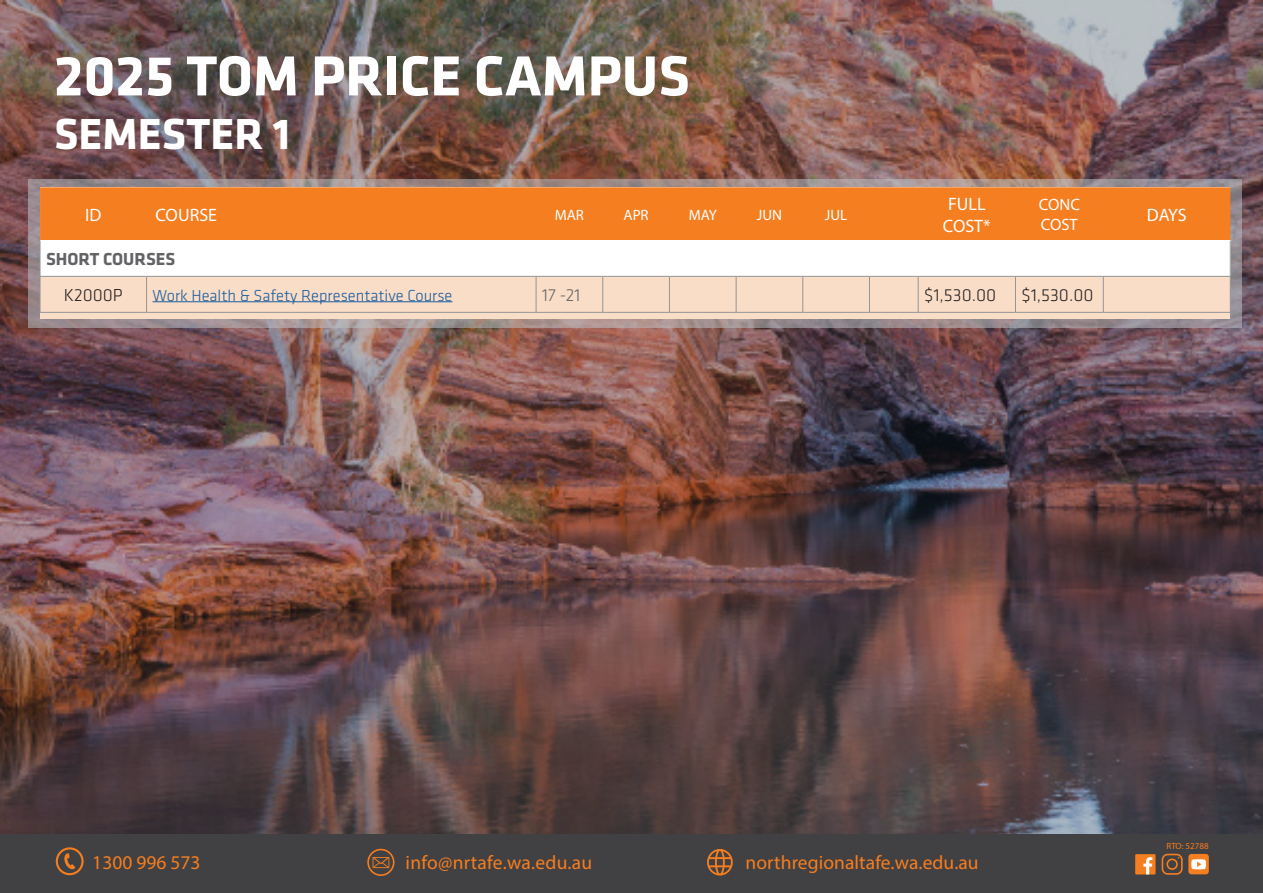
<style>
.page{position:relative;width:1263px;height:893px;background:#fff}
.page>*{position:absolute;margin:0;border:0;box-sizing:border-box;transform-origin:0 0}
.t1{font:700 58.5px "Klavika Basic";color:#fff}
.t2{font:700 45px "Klavika Basic";color:#fff}
.t3{font:19.5px "Myriad Pro";letter-spacing:.005em;color:#f57e20}
.t4{font:300 18px "Klavika Basic";color:#231f20}
.t5{font:18px "Myriad Pro";color:#fff}
.t6{font:700 18px "Klavika Basic";color:#636366}
.t7{font:300 18px "Klavika Basic";color:#636366}
.t8{font:300 16.5px "Klavika Basic";color:#175d9e}
.t9{font:16.5px/19.8px "Myriad Pro";color:#fff}
.t10{font:15px "Myriad Pro";color:#fff}
.t11{font:9px "Myriad Pro";color:#f57e20}
</style>
<div class="page">
<img style="left:0;top:0;width:1263px;height:834px">
<div style="left:0;top:834px;width:1263px;height:59px;background:#414042"></div>
<svg style="left:1161px;top:854px;width:21px;height:21px"></svg>
<div style="left:1135px;top:854px;width:20px;height:20px;background:#f57f20"></div>
<svg style="left:1143px;top:857px;width:9px;height:17px"></svg>
<div style="left:1188px;top:854px;width:21px;height:20px;background:#f57f20;border-radius:3px"></div>
<svg style="left:1191px;top:859px;width:15px;height:10px"></svg>
<svg style="left:367px;top:849px;width:27px;height:27px"></svg>
<svg style="left:707px;top:849px;width:26px;height:26px"></svg>
<svg style="left:56px;top:847px;width:28px;height:28px"></svg>
<div style="left:40px;top:187px;width:1189px;height:131px;background:#f8ddc7"></div>
<div style="left:40px;top:187px;width:1190px;height:54px;background:#f57e20"></div>
<div style="left:40px;top:241px;width:1190px;height:35px;background:#fff"></div>
<svg style="left:41px;top:277px;width:1189px;height:35px"></svg>
<hr style="left:40px;top:241px;width:1px;height:35px;background:#939598">
<hr style="left:1230px;top:241px;width:1px;height:35px;background:#939598">
<hr style="left:40px;top:276px;width:107px;height:1px;background:#939598">
<hr style="left:40px;top:277px;width:1px;height:35px;background:#939598">
<hr style="left:147px;top:276px;width:389px;height:1px;background:#939598">
<hr style="left:146px;top:277px;width:1px;height:35px;background:#939598">
<hr style="left:536px;top:276px;width:67px;height:1px;background:#939598">
<hr style="left:536px;top:277px;width:1px;height:35px;background:#939598">
<hr style="left:603px;top:276px;width:66px;height:1px;background:#939598">
<hr style="left:602px;top:277px;width:1px;height:35px;background:#939598">
<hr style="left:669px;top:276px;width:67px;height:1px;background:#939598">
<hr style="left:669px;top:277px;width:1px;height:35px;background:#939598">
<hr style="left:736px;top:276px;width:67px;height:1px;background:#939598">
<hr style="left:736px;top:277px;width:1px;height:35px;background:#939598">
<hr style="left:803px;top:276px;width:66px;height:1px;background:#939598">
<hr style="left:802px;top:277px;width:1px;height:35px;background:#939598">
<hr style="left:869px;top:276px;width:49px;height:1px;background:#939598">
<hr style="left:869px;top:277px;width:1px;height:35px;background:#939598">
<hr style="left:918px;top:276px;width:97px;height:1px;background:#939598">
<hr style="left:918px;top:277px;width:1px;height:35px;background:#939598">
<hr style="left:1015px;top:276px;width:88px;height:1px;background:#939598">
<hr style="left:1015px;top:277px;width:1px;height:35px;background:#939598">
<hr style="left:1103px;top:276px;width:127px;height:1px;background:#939598">
<hr style="left:1103px;top:277px;width:1px;height:35px;background:#939598">
<hr style="left:1230px;top:277px;width:1px;height:35px;background:#939598">
<hr style="left:40px;top:312px;width:107px;height:1px;background:#939598">
<hr style="left:147px;top:312px;width:389px;height:1px;background:#939598">
<hr style="left:536px;top:312px;width:67px;height:1px;background:#939598">
<hr style="left:603px;top:312px;width:66px;height:1px;background:#939598">
<hr style="left:669px;top:312px;width:67px;height:1px;background:#939598">
<hr style="left:736px;top:312px;width:67px;height:1px;background:#939598">
<hr style="left:803px;top:312px;width:66px;height:1px;background:#939598">
<hr style="left:869px;top:312px;width:49px;height:1px;background:#939598">
<hr style="left:918px;top:312px;width:97px;height:1px;background:#939598">
<hr style="left:1015px;top:312px;width:88px;height:1px;background:#939598">
<hr style="left:1103px;top:312px;width:127px;height:1px;background:#939598">
<hr style="left:153px;top:301px;width:299px;height:1px;background:#175d9e">
<p class="t1" style="left:54px;top:34px;width:637px">2025 TOM PRICE CAMPUS</p>
<p class="t2" style="left:54px;top:102px;width:238px">SEMESTER 1</p>
<p class="t5" style="left:85px;top:204px;width:18px">ID</p>
<p class="t5" style="left:156px;top:204px;width:63px">COURSE</p>
<p class="t10" style="left:555px;top:205px;width:31px">MAR</p>
<p class="t10" style="left:623px;top:205px;width:27px">APR</p>
<p class="t10" style="left:689px;top:205px;width:30px">MAY</p>
<p class="t10" style="left:757px;top:205px;width:27px">JUN</p>
<p class="t10" style="left:825px;top:205px;width:24px">JUL</p>
<p class="t5" style="left:948px;top:193px;width:39px">FULL</p>
<p class="t5" style="left:943px;top:214px;width:49px">COST*</p>
<p class="t9" style="left:1039px;top:195px;width:43px">CONC<br>COST</p>
<p class="t5" style="left:1147px;top:204px;width:41px">DAYS</p>
<p class="t6" style="left:46px;top:246px;width:131px">SHORT COURSES</p>
<p class="t4" style="left:64px;top:284px;width:60px">K2000P</p>
<p class="t8" style="left:153px;top:285px;width:301px">Work Health &amp; Safety Representative Course</p>
<p class="t7" style="left:542px;top:284px;width:40px">17 -21</p>
<p class="t4" style="left:924px;top:284px;width:74px">$1,530.00</p>
<p class="t4" style="left:1021px;top:284px;width:74px">$1,530.00</p>
<p class="t3" style="left:92px;top:850px;width:110px">1300 996 573</p>
<p class="t3" style="left:406px;top:850px;width:188px">info@nrtafe.wa.edu.au</p>
<p class="t3" style="left:745px;top:850px;width:235px">northregionaltafe.wa.edu.au</p>
<p class="t11" style="left:1166px;top:840px;width:44px">RTO: 52788</p>
</div>
